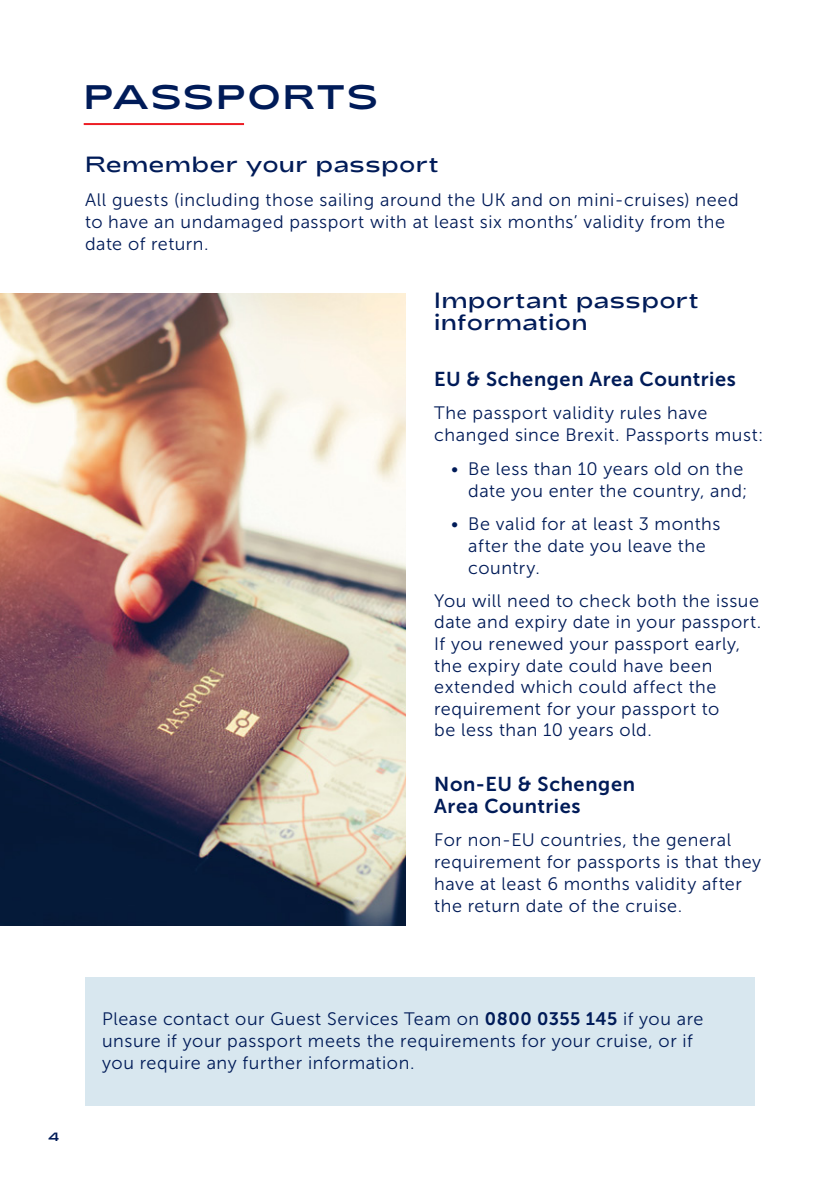
<style>
.page{position:relative;width:840px;height:1191px;background:#fff}
.page>*{position:absolute;margin:0;border:0;box-sizing:border-box;transform-origin:0 0}
.t1{font:34px "Adieu ALTCS";letter-spacing:.065em;color:#001b58}
.t2{font:300 22px/22px "Adieu ALTCS";letter-spacing:.04em;color:#001b58}
.t3{font:20px/22px "Museo Sans 700";letter-spacing:.03em;color:#001b58}
.t4{font:18px/22px "Museo Sans 300";letter-spacing:.03em;color:#001b58}
.t5{font:12px "Adieu ALTCS";color:#001b58}
.s1{font-family:"Museo Sans 700"}
</style>
<div class="page">
<div style="left:85px;top:977px;width:669px;height:129px;background:#d8e7ef"></div>
<hr style="left:84px;top:123px;width:160px;height:2px;background:#ed1d24">
<img style="left:0;top:293px;width:405px;height:632px">
<h1 class="t1" style="left:84px;top:77px;width:295px">PASSPORTS</h1>
<p class="t2" style="left:85px;top:154px;width:354px">Remember your passport</p>
<p class="t4" style="left:85px;top:189px;width:654px">All guests (including those sailing around the UK and on mini-cruises) need to have an undamaged passport with at least six months’ validity from the date of return.</p>
<p class="t2" style="left:434px;top:290px;width:266px">Important passport information</p>
<p class="t3" style="left:434px;top:368px;width:303px">EU &amp; Schengen Area Countries</p>
<p class="t4" style="left:434px;top:402px;width:330px">The passport validity rules have changed since Brexit. Passports must:</p>
<p class="t4" style="left:451px;top:457px;width:297px;text-align:right">• Be less than 10 years old on the date you enter the country, and;</p>
<p class="t4" style="left:468px;top:513px;width:253px;text-indent:-17px">• Be valid for at least 3 months after the date you leave the country.</p>
<p class="t4" style="left:434px;top:590px;width:328px">You will need to check both the issue date and expiry date in your passport.<br>If you renewed your passport early, the expiry date could have been extended which could affect the requirement for your passport to<br>be less than 10 years old.</p>
<p class="t3" style="left:434px;top:773px;width:202px">Non-EU &amp; Schengen<br>Area Countries</p>
<p class="t4" style="left:434px;top:829px;width:328px">For non-EU countries, the general requirement for passports is that they have at least 6 months validity after the return date of the cruise.</p>
<p class="t5" style="left:48px;top:1129px;width:12px">4</p>
<p class="t4" style="left:102px;top:1008px;width:602px">Please contact our Guest Services Team on <span class="s1">0800 0355 145</span> if you are unsure if your passport meets the requirements for your cruise, or if you require any further information.</p>
</div>
